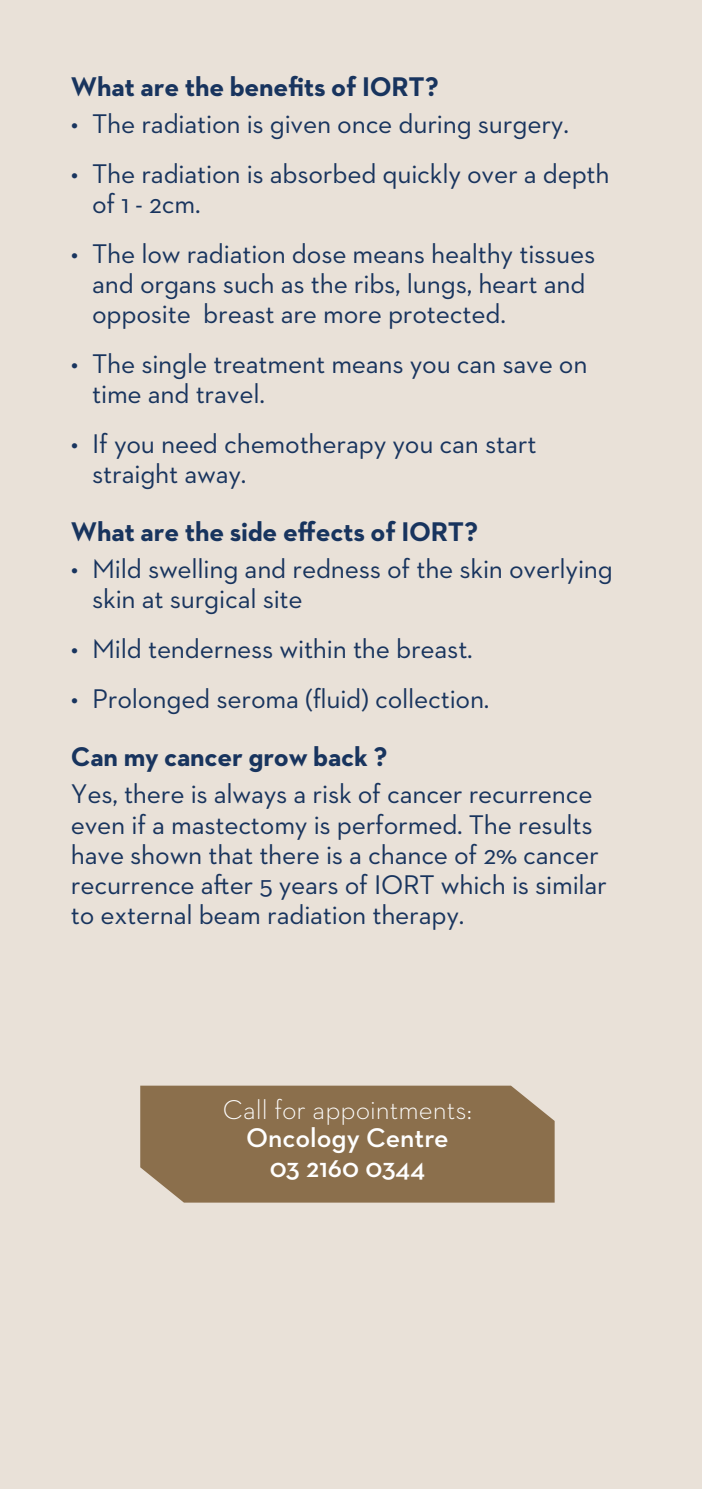
<style>
.page{position:relative;width:702px;height:1489px;background:#fff}
.page>*{position:absolute;margin:0;border:0;box-sizing:border-box;transform-origin:0 0}
.t1{font:27.5px/30px "Neutraface 2 Text";letter-spacing:-.01em;color:#18345e}
.t2{font:700 27.5px "Neutraface 2 Text";letter-spacing:-.01em;color:#18345e}
.t3{font:600 27.5px/29.8px "Neutraface 2 Text";color:#fff;text-align:center}
.t4{font:300 27.5px "Neutraface 2 Text";color:#fff}
</style>
<div class="page">
<div style="left:0;top:0;width:702px;height:1488px;background:#e9e1d8"></div>
<div style="left:140px;top:1085px;width:414px;height:117px;background:#8b6f4c"></div>
<p class="t2" style="left:71px;top:69px;width:369px">What are the benefits of IORT?</p>
<p class="t1" style="left:71px;top:108px;width:499px">• The radiation is given once during surgery.</p>
<p class="t1" style="left:92px;top:158px;width:519px;text-indent:-21px">• The radiation is absorbed quickly over a depth of 1 - 2cm.</p>
<p class="t1" style="left:92px;top:238px;width:504px;text-indent:-21px">• The low radiation dose means healthy tissues and organs such as the ribs, lungs, heart and opposite breast are more protected.</p>
<p class="t1" style="left:92px;top:348px;width:497px;text-indent:-21px">• The single treatment means you can save on time and travel.</p>
<p class="t1" style="left:92px;top:428px;width:446px;text-indent:-21px">• If you need chemotherapy you can start straight away.</p>
<p class="t2" style="left:71px;top:514px;width:408px">What are the side effects of IORT?</p>
<p class="t1" style="left:92px;top:553px;width:522px;text-indent:-21px">• Mild swelling and redness of the skin overlying skin at surgical site</p>
<p class="t1" style="left:71px;top:633px;width:403px">• Mild tenderness within the breast.</p>
<p class="t1" style="left:71px;top:683px;width:420px">• Prolonged seroma (fluid) collection.</p>
<p class="t2" style="left:71px;top:739px;width:318px">Can my cancer grow back ?</p>
<p class="t1" style="left:71px;top:778px;width:537px">Yes, there is always a risk of cancer recurrence even if a mastectomy is performed. The results have shown that there is a chance of 2% cancer recurrence after 5 years of IORT which is similar to external beam radiation therapy.</p>
<p class="t4" style="left:223px;top:1092px;width:250px">Call for appointments:</p>
<p class="t3" style="left:246px;top:1122px;width:204px">Oncology Centre<br>03 2160 0344</p>
</div>
